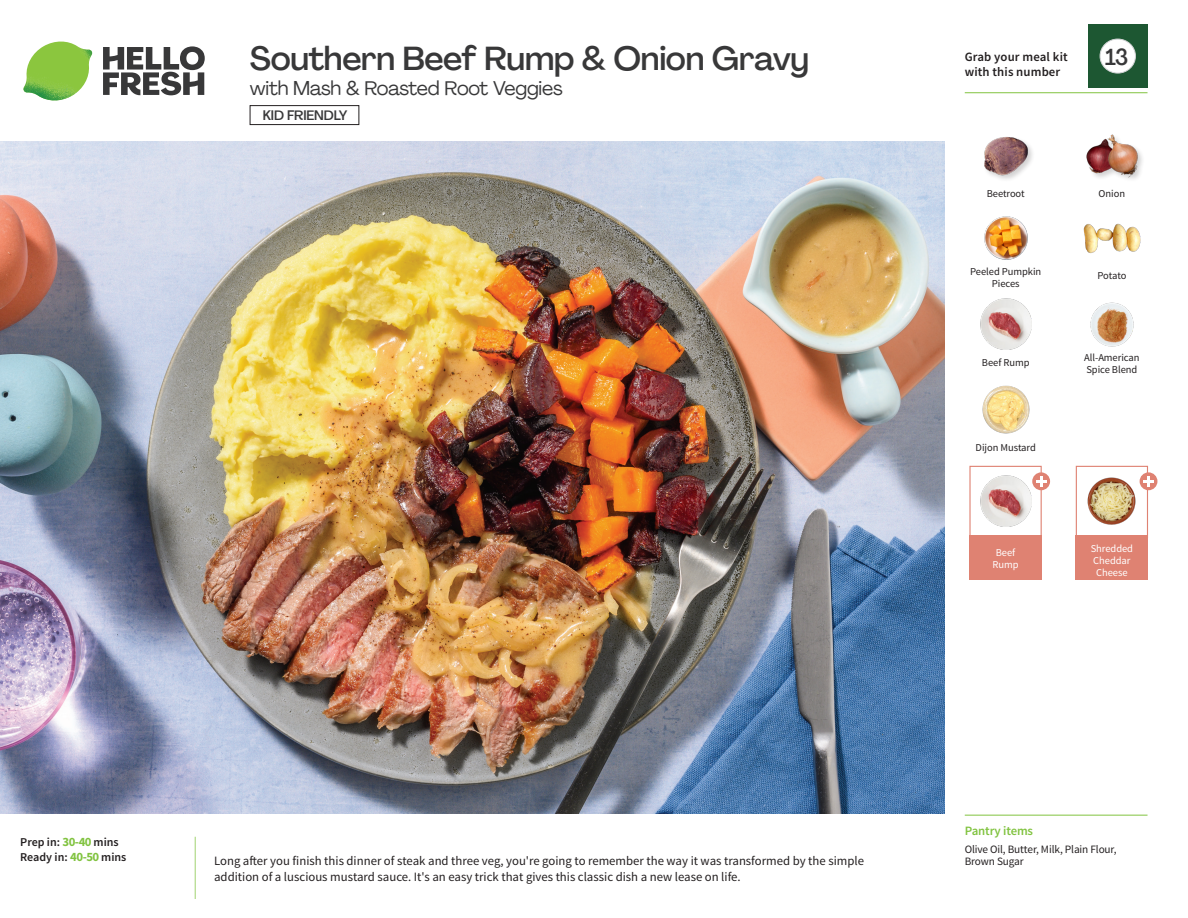
<style>
.page{position:relative;width:1188px;height:918px;background:#fff}
.page>*{position:absolute;margin:0;border:0;box-sizing:border-box;transform-origin:0 0}
._15_Titel_UK{font:500 33px "Agrandir";letter-spacing:-.01em;color:#383839}
._002_Label_Nr{font:500 22.8px "Agrandir";color:#383839;scale:.94 1}
._15_Titel_UK-2{font:19.5px "Agrandir";letter-spacing:-.01em;color:#383839}
.t1{font:500 13.5px "Agrandir";letter-spacing:-.01em;color:#383839}
.Step_6_Text_AU{font:12.75px/16.5px "Source Sans Pro";color:#231f20}
.t2{font:600 12.75px/15px "Source Sans Pro";letter-spacing:.01em;color:#231f20}
._04_Headers_Front{font:600 12.75px "Source Sans Pro";letter-spacing:-.01em;color:#81c340}
._04_Intro{font:600 12px "Source Sans Pro";color:#231f20}
._05_Pantry{font:11.25px/12px "Source Sans Pro";letter-spacing:-.01em;color:#231f20}
._18_FRONT_ingredients{font:10.5px/12px "Source Sans Pro";letter-spacing:-.005em;color:#231f20;text-align:center}
._18_FRONT_ingredients-2{font:10.5px/12px "Source Sans Pro";letter-spacing:-.005em;color:#fff}
.s1{font-weight:700;font-size:12.75px;color:#81c340}
</style>
<div class="page">
<svg style="left:103px;top:46px;width:102px;height:49px"></svg>
<img style="left:23px;top:42px;width:69px;height:59px">
<img style="left:0;top:142px;width:945px;height:672px">
<div style="left:1076px;top:466px;width:72px;height:72px;border:1px solid #df8272"></div>
<div style="left:1076px;top:536px;width:72px;height:44px;background:#df8272"></div>
<div style="left:969px;top:536px;width:73px;height:44px;background:#df8272"></div>
<img style="left:1087px;top:477px;width:53px;height:48px">
<div style="left:969px;top:466px;width:73px;height:72px;border:1px solid #df8272"></div>
<img style="left:980px;top:475px;width:51px;height:51px">
<div style="left:1032px;top:472px;width:18px;height:18px;background:#df8272;border-radius:50%"></div>
<svg style="left:1036px;top:476px;width:10px;height:11px"></svg>
<div style="left:1140px;top:472px;width:17px;height:18px;background:#df8272;border-radius:50%"></div>
<svg style="left:1143px;top:476px;width:11px;height:11px"></svg>
<div style="left:1088px;top:24px;width:60px;height:64px;background:#1d5732"></div>
<div style="left:1100px;top:39px;width:35px;height:34px;background:#fff;border-radius:50%"></div>
<div style="left:1100px;top:39px;width:36px;height:34px;border:1px solid #d1d2d4;border-radius:50%"></div>
<div style="left:250px;top:105px;width:109px;height:20px;border:1px solid #231f20"></div>
<img style="left:1090px;top:302px;width:44px;height:45px">
<img style="left:982px;top:385px;width:48px;height:49px">
<img style="left:980px;top:299px;width:51px;height:51px">
<img style="left:984px;top:216px;width:44px;height:44px">
<img style="left:1083px;top:223px;width:58px;height:31px">
<img style="left:984px;top:137px;width:49px;height:43px">
<div style="left:1085px;top:133px;width:60px;height:50px;background:#231f20;opacity:.2"></div>
<img style="left:1085px;top:133px;width:56px;height:50px">
<hr style="left:965px;top:815px;width:183px;height:1px;background:#81c340">
<hr style="left:965px;top:92px;width:183px;height:1px;background:#81c340">
<p class="_15_Titel_UK" style="left:250px;top:38px;width:561px">Southern Beef Rump &amp; Onion Gravy</p>
<p class="_15_Titel_UK-2" style="left:250px;top:76px;width:314px">with Mash &amp; Roasted Root Veggies</p>
<p class="t1" style="left:263px;top:107px;width:86px">KID FRIENDLY</p>
<p class="_04_Intro" style="left:20px;top:835px;width:100px">Prep in: <span class="s1">30-40</span> mins</p>
<p class="_04_Intro" style="left:20px;top:850px;width:108px">Ready in: <span class="s1">40-50</span> mins</p>
<p class="Step_6_Text_AU" style="left:214px;top:852px;width:651px">Long after you finish this dinner of steak and three veg, you're going to remember the way it was transformed by the simple addition of a luscious mustard sauce. It's an easy trick that gives this classic dish a new lease on life.</p>
<p class="t2" style="left:965px;top:50px;width:104px">Grab your meal kit with this number</p>
<p class="_002_Label_Nr" style="left:1105px;top:43px;width:26px">13</p>
<p class="_18_FRONT_ingredients" style="left:987px;top:188px;width:40px">Beetroot</p>
<p class="_18_FRONT_ingredients" style="left:1099px;top:188px;width:28px">Onion</p>
<p class="_18_FRONT_ingredients" style="left:970px;top:265px;width:73px">Peeled Pumpkin<br>Pieces</p>
<p class="_18_FRONT_ingredients" style="left:1097px;top:270px;width:31px">Potato</p>
<p class="_18_FRONT_ingredients" style="left:982px;top:356px;width:49px">Beef Rump</p>
<p class="_18_FRONT_ingredients" style="left:1084px;top:352px;width:57px;text-align:left">All-American<br>Spice Blend</p>
<p class="_18_FRONT_ingredients" style="left:976px;top:442px;width:62px">Dijon Mustard</p>
<p class="_18_FRONT_ingredients-2" style="left:992px;top:547px;width:28px;text-align:center">Beef<br>Rump</p>
<p class="_18_FRONT_ingredients-2" style="left:1091px;top:542px;width:44px">Shredded<br>Cheddar<br>Cheese</p>
<p class="_04_Headers_Front" style="left:965px;top:822px;width:70px">Pantry items</p>
<p class="_05_Pantry" style="left:965px;top:844px;width:153px">Olive Oil, Butter, Milk, Plain Flour,<br>Brown Sugar</p>
</div>
